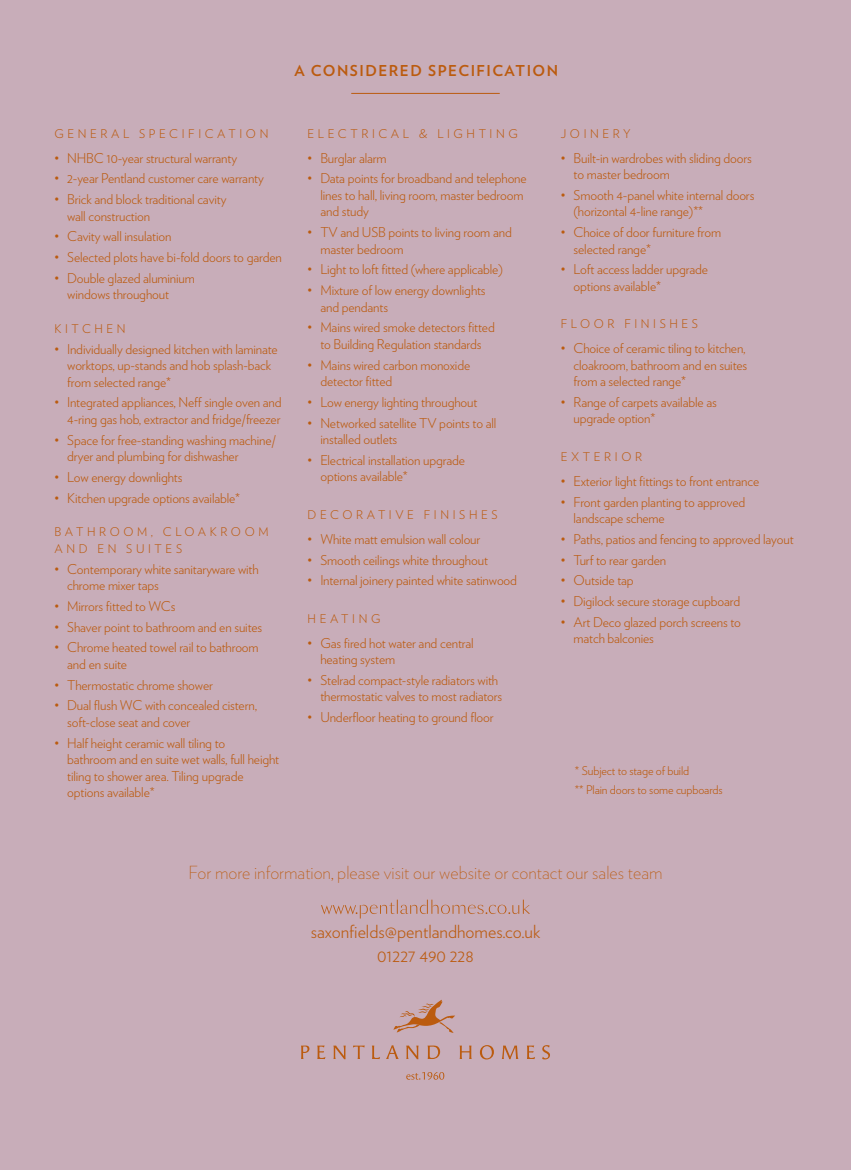
<style>
.page{position:relative;width:851px;height:1170px;background:#fff}
.page>*{position:absolute;margin:0;border:0;box-sizing:border-box;transform-origin:0 0}
.t1{font:200 18px "Verlag";color:#bb5b0f}
.t2{font:300 18px "Verlag";color:#bb5b0f}
.t3{font:700 15px "Verlag";letter-spacing:.1em;color:#bb5b0f}
.t4{font:300 13.5px/16.5px "Verlag";letter-spacing:-.01em;color:#bb5b0f}
.t5{font:300 12px/16.5px "Verlag";letter-spacing:.3em;color:#bb5b0f}
.t6{font:300 12px/19.5px "Verlag";letter-spacing:-.01em;color:#bb5b0f}
</style>
<div class="page">
<div style="left:0;top:0;width:850px;height:1169px;background:#c8adb9"></div>
<svg style="left:321px;top:899px;width:209px;height:19px"></svg>
<hr style="left:351px;top:93px;width:148px;height:1px;background:#bb5b0f">
<svg style="left:301px;top:1045px;width:8px;height:13px"></svg>
<svg style="left:317px;top:1045px;width:8px;height:13px"></svg>
<svg style="left:333px;top:1045px;width:12px;height:14px"></svg>
<svg style="left:353px;top:1045px;width:12px;height:13px"></svg>
<svg style="left:372px;top:1045px;width:8px;height:13px"></svg>
<svg style="left:386px;top:1045px;width:12px;height:13px"></svg>
<svg style="left:406px;top:1045px;width:12px;height:14px"></svg>
<svg style="left:427px;top:1045px;width:13px;height:13px"></svg>
<svg style="left:459px;top:1045px;width:12px;height:13px"></svg>
<svg style="left:480px;top:1045px;width:14px;height:14px"></svg>
<svg style="left:502px;top:1045px;width:16px;height:14px"></svg>
<svg style="left:527px;top:1045px;width:8px;height:13px"></svg>
<svg style="left:542px;top:1045px;width:8px;height:14px"></svg>
<svg style="left:393px;top:999px;width:62px;height:33px"></svg>
<svg style="left:406px;top:1072px;width:38px;height:7px"></svg>
<p class="t3" style="left:294px;top:59px;width:265px">A CONSIDERED SPECIFICATION</p>
<p class="t5" style="left:54px;top:124px;width:215px">GENERAL SPECIFICATION</p>
<p class="t4" style="left:54px;top:149px;width:184px">• NHBC 10-year structural warranty</p>
<p class="t4" style="left:54px;top:169px;width:211px">• 2-year Pentland customer care warranty</p>
<p class="t4" style="left:67px;top:190px;width:161px;text-indent:-13px">• Brick and block traditional cavity wall construction</p>
<p class="t4" style="left:54px;top:227px;width:118px">• Cavity wall insulation</p>
<p class="t4" style="left:54px;top:248px;width:229px">• Selected plots have bi-fold doors to garden</p>
<p class="t4" style="left:67px;top:269px;width:129px;text-indent:-13px">• Double glazed aluminium windows throughout</p>
<p class="t5" style="left:54px;top:319px;width:73px">KITCHEN</p>
<p class="t4" style="left:67px;top:340px;width:212px;text-indent:-13px">• Individually designed kitchen with laminate worktops, up-stands and hob splash-back from selected range*</p>
<p class="t4" style="left:54px;top:393px;width:229px;text-align:right">• Integrated appliances, Neff single oven and<br>4-ring gas hob, extractor and fridge/freezer</p>
<p class="t4" style="left:67px;top:431px;width:210px;text-indent:-13px">• Space for free-standing washing machine/ dryer and plumbing for dishwasher</p>
<p class="t4" style="left:54px;top:468px;width:129px">• Low energy downlights</p>
<p class="t4" style="left:54px;top:489px;width:187px">• Kitchen upgrade options available*</p>
<p class="t5" style="left:54px;top:523px;width:215px">BATHROOM, CLOAKROOM<br>AND EN SUITES</p>
<p class="t4" style="left:67px;top:559px;width:193px;text-indent:-13px">• Contemporary white sanitaryware with chrome mixer taps</p>
<p class="t4" style="left:54px;top:597px;width:123px">• Mirrors fitted to WCs</p>
<p class="t4" style="left:54px;top:617px;width:209px">• Shaver point to bathroom and en suites</p>
<p class="t4" style="left:67px;top:638px;width:193px;text-indent:-13px">• Chrome heated towel rail to bathroom and en suite</p>
<p class="t4" style="left:54px;top:675px;width:160px">• Thermostatic chrome shower</p>
<p class="t4" style="left:67px;top:696px;width:191px;text-indent:-13px">• Dual flush WC with concealed cistern, soft-close seat and cover</p>
<p class="t4" style="left:67px;top:733px;width:213px;text-indent:-13px">• Half height ceramic wall tiling to<br>bathroom and en suite wet walls, full height tiling to shower area. Tiling upgrade options available*</p>
<p class="t5" style="left:307px;top:124px;width:212px">ELECTRICAL &amp; LIGHTING</p>
<p class="t4" style="left:307px;top:149px;width:80px">• Burglar alarm</p>
<p class="t4" style="left:320px;top:169px;width:208px;text-indent:-13px">• Data points for broadband and telephone lines to hall, living room, master bedroom and study</p>
<p class="t4" style="left:320px;top:223px;width:193px;text-indent:-13px">• TV and USB points to living room and master bedroom</p>
<p class="t4" style="left:307px;top:260px;width:197px">• Light to loft fitted (where applicable)</p>
<p class="t4" style="left:320px;top:281px;width:167px;text-indent:-13px">• Mixture of low energy downlights and pendants</p>
<p class="t4" style="left:307px;top:318px;width:189px;text-align:center">• Mains wired smoke detectors fitted to Building Regulation standards</p>
<p class="t4" style="left:320px;top:356px;width:151px;text-indent:-13px">• Mains wired carbon monoxide detector fitted</p>
<p class="t4" style="left:307px;top:393px;width:171px">• Low energy lighting throughout</p>
<p class="t4" style="left:320px;top:414px;width:177px;text-indent:-13px">• Networked satellite TV points to all installed outlets</p>
<p class="t4" style="left:320px;top:451px;width:146px;text-indent:-13px">• Electrical installation upgrade options available*</p>
<p class="t5" style="left:307px;top:505px;width:191px">DECORATIVE FINISHES</p>
<p class="t4" style="left:307px;top:530px;width:174px">• White matt emulsion wall colour</p>
<p class="t4" style="left:307px;top:550px;width:182px">• Smooth ceilings white throughout</p>
<p class="t4" style="left:307px;top:571px;width:211px">• Internal joinery painted white satinwood</p>
<p class="t5" style="left:307px;top:609px;width:74px">HEATING</p>
<p class="t4" style="left:320px;top:633px;width:155px;text-indent:-13px">• Gas fired hot water and central heating system</p>
<p class="t4" style="left:320px;top:671px;width:183px;text-indent:-13px">• Stelrad compact-style radiators with thermostatic valves to most radiators</p>
<p class="t4" style="left:307px;top:708px;width:187px">• Underfloor heating to ground floor</p>
<p class="t5" style="left:560px;top:124px;width:71px">JOINERY</p>
<p class="t4" style="left:573px;top:149px;width:180px;text-indent:-13px">• Built-in wardrobes with sliding doors to master bedroom</p>
<p class="t4" style="left:573px;top:186px;width:182px;text-indent:-13px">• Smooth 4-panel white internal doors (horizontal 4-line range)**</p>
<p class="t4" style="left:573px;top:223px;width:149px;text-indent:-13px">• Choice of door furniture from selected range*</p>
<p class="t4" style="left:573px;top:260px;width:136px;text-indent:-13px">• Loft access ladder upgrade options available*</p>
<p class="t5" style="left:560px;top:315px;width:139px">FLOOR FINISHES</p>
<p class="t4" style="left:573px;top:339px;width:175px;text-indent:-13px">• Choice of ceramic tiling to kitchen, cloakroom, bathroom and en suites from a selected range*</p>
<p class="t4" style="left:573px;top:393px;width:145px;text-indent:-13px">• Range of carpets available as upgrade option*</p>
<p class="t5" style="left:560px;top:447px;width:83px">EXTERIOR</p>
<p class="t4" style="left:560px;top:472px;width:200px">• Exterior light fittings to front entrance</p>
<p class="t4" style="left:573px;top:492px;width:173px;text-indent:-13px">• Front garden planting to approved landscape scheme</p>
<p class="t4" style="left:560px;top:530px;width:234px">• Paths, patios and fencing to approved layout</p>
<p class="t4" style="left:560px;top:550px;width:107px">• Turf to rear garden</p>
<p class="t4" style="left:560px;top:571px;width:74px">• Outside tap</p>
<p class="t4" style="left:560px;top:592px;width:181px">• Digilock secure storage cupboard</p>
<p class="t4" style="left:573px;top:613px;width:169px;text-indent:-13px">• Art Deco glazed porch screens to match balconies</p>
<p class="t6" style="left:575px;top:759px;width:149px">* Subject to stage of build<br>** Plain doors to some cupboards</p>
<h1 class="t1" style="left:188px;top:859px;width:475px">For more information, please visit our website or contact our sales team</h1>
<h1 class="t2" style="left:310px;top:918px;width:231px">saxonfields@pentlandhomes.co.uk</h1>
<h1 class="t2" style="left:377px;top:941px;width:98px">01227 490 228</h1>
</div>
